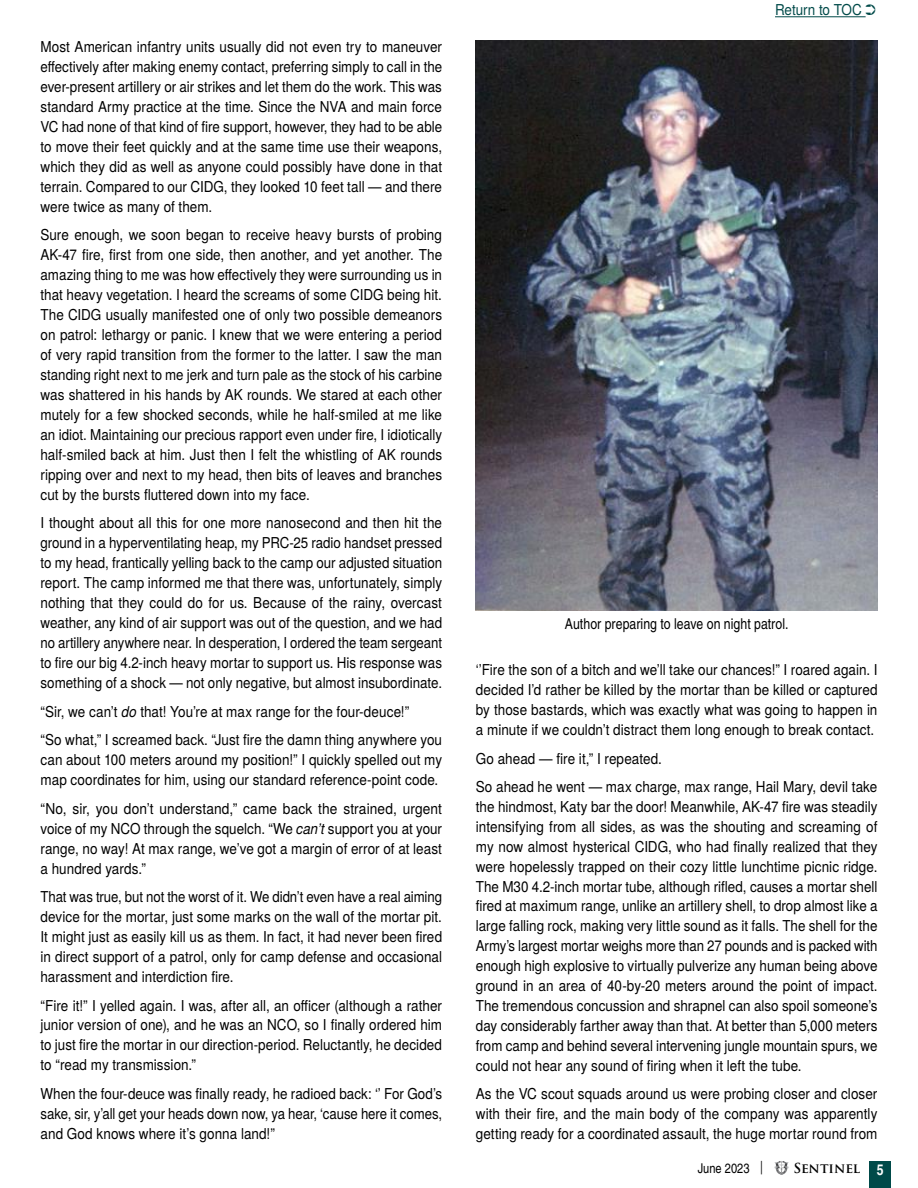
<style>
.page{position:relative;width:918px;height:1188px;background:#fff}
.page>*{position:absolute;margin:0;border:0;box-sizing:border-box;transform-origin:0 0}
.t1{font:15px/20px "Te X Gyre Heros";letter-spacing:.005em;color:#000;text-align:justify;scale:.9 1}
.t2{font:15px/20px "Te X Gyre Heros";letter-spacing:.005em;color:#000;text-align:justify;scale:.88 1}
.t3{font:15px/20px "Te X Gyre Heros";letter-spacing:.005em;color:#000;text-align:justify;scale:.92 1}
.t4{font:15px "Te X Gyre Heros Condensed";letter-spacing:.005em;color:#000}
.t5{font:15px "Te X Gyre Heros";letter-spacing:-.005em;color:#004a49;scale:.9 1}
.t6{font:700 15px "Te X Gyre Heros Condensed";color:#fff}
.t7{font:13.5px "Te X Gyre Heros Condensed";color:#000}
.t8{font:700 13.5px "Trajan Pro";color:#000}
.t9{font:13.5px "Trajan Pro";color:#000}
.s1{font-style:italic}
</style>
<div class="page">
<div style="left:869px;top:1161px;width:22px;height:27px;background:#004a49"></div>
<svg style="left:774px;top:1161px;width:15px;height:14px"></svg>
<img style="left:476px;top:40px;width:402px;height:570px">
<hr style="left:775px;top:16px;width:91px;height:1px;background:#004a49">
<p class="t1" style="left:40px;top:36px;width:448px">Most American infantry units usually did not even try to maneuver effectively after making enemy contact, preferring simply to call in the ever-present artillery or air strikes and let them do the work. This was standard Army practice at the time. Since the NVA and main force VC had none of that kind of fire support, however, they had to be able to move their feet quickly and at the same time use their weapons, which they did as well as anyone could possibly have done in that terrain. Compared to our CIDG, they looked 10 feet tall — and there were twice as many of them.</p>
<p class="t1" style="left:40px;top:224px;width:448px">Sure enough, we soon began to receive heavy bursts of probing AK-47 fire, first from one side, then another, and yet another. The amazing thing to me was how effectively they were surrounding us in that heavy vegetation. I heard the screams of some CIDG being hit.<br>The CIDG usually manifested one of only two possible demeanors on patrol: lethargy or panic. I knew that we were entering a period of very rapid transition from the former to the latter. I saw the man standing right next to me jerk and turn pale as the stock of his carbine was shattered in his hands by AK rounds. We stared at each other mutely for a few shocked seconds, while he half-smiled at me like an idiot. Maintaining our precious rapport even under fire, I idiotically half-smiled back at him. Just then I felt the whistling of AK rounds ripping over and next to my head, then bits of leaves and branches cut by the bursts fluttered down into my face.</p>
<p class="t1" style="left:40px;top:512px;width:448px">I thought about all this for one more nanosecond and then hit the ground in a hyperventilating heap, my PRC-25 radio handset pressed to my head, frantically yelling back to the camp our adjusted situation report. The camp informed me that there was, unfortunately, simply nothing that they could do for us. Because of the rainy, overcast weather, any kind of air support was out of the question, and we had no artillery anywhere near. In desperation, I ordered the team sergeant to fire our big 4.2-inch heavy mortar to support us. His response was something of a shock — not only negative, but almost insubordinate.</p>
<p class="t1" style="left:40px;top:696px;width:448px;line-height:28.7px">“Sir, we can’t <span class="s1">do</span> that! You’re at max range for the four-deuce!”<br>“So what,” I screamed back. “Just fire the damn thing anywhere you</p>
<p class="t1" style="left:40px;top:749px;width:448px">can about 100 meters around my position!” I quickly spelled out my map coordinates for him, using our standard reference-point code.</p>
<p class="t3" style="left:40px;top:797px;width:438px">“No, sir, you don’t understand,” came back the strained, urgent voice of my NCO through the squelch. “We <span class="s1">can’t</span> support you at your range, no way! At max range, we’ve got a margin of error of at least a hundred yards.”</p>
<p class="t2" style="left:40px;top:886px;width:458px">That was true, but not the worst of it. We didn’t even have a real aiming device for the mortar, just some marks on the wall of the mortar pit.<br>It might just as easily kill us as them. In fact, it had never been fired in direct support of a patrol, only for camp defense and occasional harassment and interdiction fire.</p>
<p class="t1" style="left:40px;top:994px;width:448px">“Fire it!” I yelled again. I was, after all, an officer (although a rather junior version of one), and he was an NCO, so I finally ordered him to just fire the mortar in our direction-period. Reluctantly, he decided to “read my transmission.”</p>
<p class="t1" style="left:40px;top:1083px;width:448px">When the four-deuce was finally ready, he radioed back: ‘’ For God’s sake, sir, y’all get your heads down now, ya hear, ‘cause here it comes, and God knows where it’s gonna land!”</p>
<p class="t5" style="left:775px;top:-2px;width:114px">Return to TOC ➲</p>
<p class="t4" style="left:565px;top:613px;width:225px">Author preparing to leave on night patrol.</p>
<p class="t1" style="left:476px;top:659px;width:448px">‘’Fire the son of a bitch and we’ll take our chances!” I roared again. I decided I’d rather be killed by the mortar than be killed or captured by those bastards, which was exactly what was going to happen in a minute if we couldn’t distract them long enough to break contact.</p>
<p class="t1" style="left:476px;top:743px;width:448px;line-height:28.5px">Go ahead — fire it,” I repeated.<br>So ahead he went — max charge, max range, Hail Mary, devil take</p>
<p class="t1" style="left:476px;top:796px;width:448px">the hindmost, Katy bar the door! Meanwhile, AK-47 fire was steadily intensifying from all sides, as was the shouting and screaming of my now almost hysterical CIDG, who had finally realized that they were hopelessly trapped on their cozy little lunchtime picnic ridge.<br>The M30 4.2-inch mortar tube, although rifled, causes a mortar shell fired at maximum range, unlike an artillery shell, to drop almost like a large falling rock, making very little sound as it falls. The shell for the Army’s largest mortar weighs more than 27 pounds and is packed with enough high explosive to virtually pulverize any human being above ground in an area of 40-by-20 meters around the point of impact.<br>The tremendous concussion and shrapnel can also spoil someone’s day considerably farther away than that. At better than 5,000 meters from camp and behind several intervening jungle mountain spurs, we could not hear any sound of firing when it left the tube.</p>
<p class="t1" style="left:476px;top:1083px;width:448px">As the VC scout squads around us were probing closer and closer with their fire, and the main body of the company was apparently getting ready for a coordinated assault, the huge mortar round from</p>
<p class="t9" style="left:758px;top:1158px;width:8px">|</p>
<p class="t8" style="left:794px;top:1159px;width:68px">SENTINEL</p>
<p class="t7" style="left:698px;top:1158px;width:53px">June 2023</p>
<p class="t6" style="left:877px;top:1159px;width:8px">5</p>
</div>
